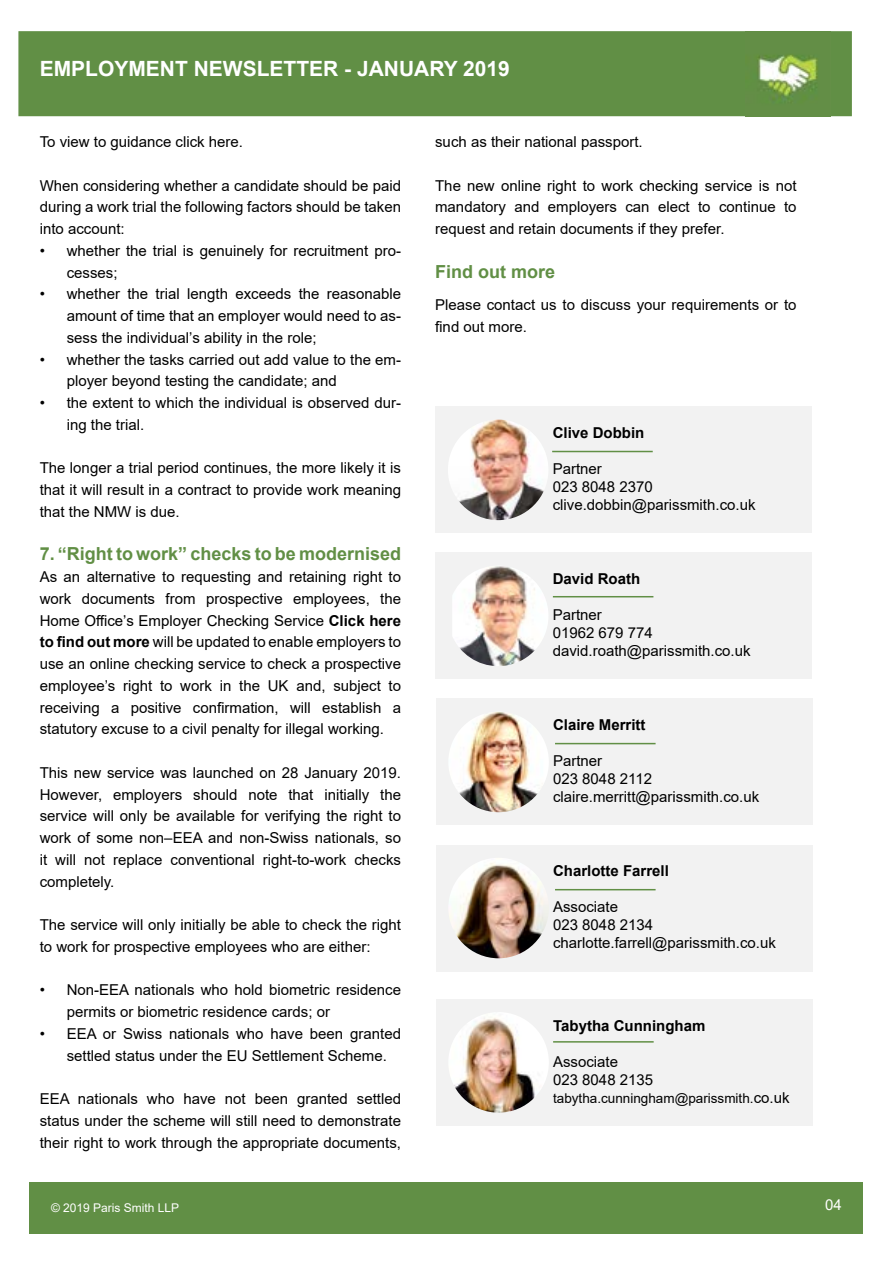
<style>
.page{position:relative;width:893px;height:1263px;background:#fff}
.page>*{position:absolute;margin:0;border:0;box-sizing:border-box;transform-origin:0 0}
.t1{font:700 21px "Arial";color:#fff}
.t2{font:700 18px "Arial";color:#618f45}
.t3{font:15px/21.8px "Arial";color:#000}
.t4{font:700 15px "Arial";color:#000}
.t5{font:15px "Arial";color:#fff}
.t6{font:13.5px "Arial";color:#000}
.t7{font:12px "Arial";color:#fff}
.s1{font-weight:700}
.s2{font-size:15px}
</style>
<div class="page">
<div style="left:30px;top:1182px;width:833px;height:51px;background:#618f45"></div>
<div style="left:18px;top:31px;width:834px;height:85px;background:#618f45;border:2px solid #618f45"></div>
<img style="left:746px;top:31px;width:85px;height:85px">
<div style="left:435px;top:407px;width:377px;height:126px;background:#f2f2f2"></div>
<img style="left:448px;top:420px;width:100px;height:100px;border-radius:50px">
<div style="left:435px;top:553px;width:377px;height:126px;background:#f2f2f2"></div>
<img style="left:453px;top:566px;width:95px;height:100px">
<hr style="left:553px;top:596px;width:100px;height:1px;background:#618f45">
<div style="left:436px;top:699px;width:376px;height:126px;background:#f2f2f2"></div>
<img style="left:448px;top:712px;width:101px;height:100px;border-radius:50px">
<hr style="left:555px;top:743px;width:101px;height:1px;background:#618f45">
<div style="left:436px;top:845px;width:376px;height:126px;background:#f2f2f2"></div>
<img style="left:448px;top:858px;width:101px;height:100px;border-radius:50px">
<hr style="left:555px;top:889px;width:101px;height:1px;background:#618f45">
<hr style="left:552px;top:451px;width:101px;height:1px;background:#618f45">
<div style="left:436px;top:999px;width:376px;height:126px;background:#f2f2f2"></div>
<img style="left:448px;top:1012px;width:101px;height:101px;border-radius:50px">
<hr style="left:553px;top:1041px;width:101px;height:1px;background:#618f45">
<h1 class="t1" style="left:40px;top:54px;width:472px">EMPLOYMENT NEWSLETTER - JANUARY 2019</h1>
<p class="t3" style="left:40px;top:131px;width:205px">To view to guidance click here.</p>
<p class="t3" style="left:40px;top:174px;width:363px;text-align:justify">When considering whether a candidate should be paid during a work trial the following factors should be taken into account:</p>
<p class="t3" style="left:67px;top:239px;width:336px;text-indent:-27px">• whether the trial is genuinely for recruitment pro&shy;cesses;</p>
<p class="t3" style="left:67px;top:283px;width:336px;text-align:justify;text-indent:-27px">• whether the trial length exceeds the reasonable amount of time that an employer would need to as&shy;sess the individual’s ability in the role;</p>
<p class="t3" style="left:67px;top:348px;width:336px;text-indent:-27px">• whether the tasks carried out add value to the em&shy;ployer beyond testing the candidate; and</p>
<p class="t3" style="left:67px;top:392px;width:336px;text-indent:-27px">• the extent to which the individual is observed dur&shy;ing the trial.</p>
<p class="t3" style="left:40px;top:457px;width:363px;text-align:justify">The longer a trial period continues, the more likely it is that it will result in a contract to provide work meaning that the NMW is due.</p>
<p class="t2" style="left:40px;top:541px;width:363px">7. “Right to work” checks to be modernised</p>
<p class="t3" style="left:40px;top:566px;width:363px;text-align:justify">As an alternative to requesting and retaining right to work documents from prospective employees, the Home Office’s Employer Checking Service <span class="s1">Click here to find out more</span> will be updated to enable employers to use an online checking service to check a prospective employee’s right to work in the UK and, subject to receiving a positive confirmation, will establish a statutory excuse to a civil penalty for illegal working.</p>
<p class="t3" style="left:40px;top:761px;width:363px;text-align:justify">This new service was launched on 28 January 2019.<br>However, employers should note that initially the service will only be available for verifying the right to work of some non–EEA and non-Swiss nationals, so it will not replace conventional right-to-work checks completely.</p>
<p class="t3" style="left:40px;top:914px;width:363px">The service will only initially be able to check the right to work for prospective employees who are either:</p>
<p class="t3" style="left:67px;top:979px;width:336px;text-indent:-27px">• Non-EEA nationals who hold biometric residence permits or biometric residence cards; or</p>
<p class="t3" style="left:67px;top:1022px;width:336px;text-indent:-27px">• EEA or Swiss nationals who have been granted settled status under the EU Settlement Scheme.</p>
<p class="t3" style="left:40px;top:1088px;width:363px;text-align:justify">EEA nationals who have not been granted settled status under the scheme will still need to demonstrate their right to work through the appropriate documents,</p>
<p class="t3" style="left:435px;top:131px;width:209px">such as their national passport.</p>
<p class="t3" style="left:435px;top:174px;width:363px;text-align:justify">The new online right to work checking service is not mandatory and employers can elect to continue to request and retain documents if they prefer.</p>
<p class="t2" style="left:435px;top:258px;width:122px">Find out more</p>
<p class="t3" style="left:435px;top:293px;width:363px">Please contact us to discuss your requirements or to find out more.</p>
<p class="t4" style="left:553px;top:422px;width:93px">Clive Dobbin</p>
<p class="t3" style="left:553px;top:460px;width:204px;line-height:18px">Partner<br>023 8048 2370 clive.dobbin@parissmith.co.uk</p>
<p class="t4" style="left:553px;top:568px;width:89px">David Roath</p>
<p class="t3" style="left:553px;top:606px;width:199px;line-height:18px">Partner<br>01962 679 774 david.roath@parissmith.co.uk</p>
<p class="t4" style="left:553px;top:714px;width:94px">Claire Merritt</p>
<p class="t3" style="left:553px;top:752px;width:208px;line-height:18px">Partner<br>023 8048 2112 claire.merritt@parissmith.co.uk</p>
<p class="t4" style="left:553px;top:860px;width:117px">Charlotte Farrell</p>
<p class="t3" style="left:553px;top:898px;width:224px;line-height:18px">Associate<br>023 8048 2134 charlotte.farrell@parissmith.co.uk</p>
<p class="t4" style="left:553px;top:1015px;width:154px">Tabytha Cunningham</p>
<p class="t3" style="left:553px;top:1052px;width:102px;line-height:18px">Associate<br>023 8048 2135</p>
<p class="t6" style="left:553px;top:1089px;width:238px">tabytha.cunningham@parissmith.<span class="s2">co.uk</span></p>
<p class="t7" style="left:51px;top:1200px;width:130px">© 2019 Paris Smith LLP</p>
<p class="t5" style="left:825px;top:1194px;width:18px">04</p>
</div>
